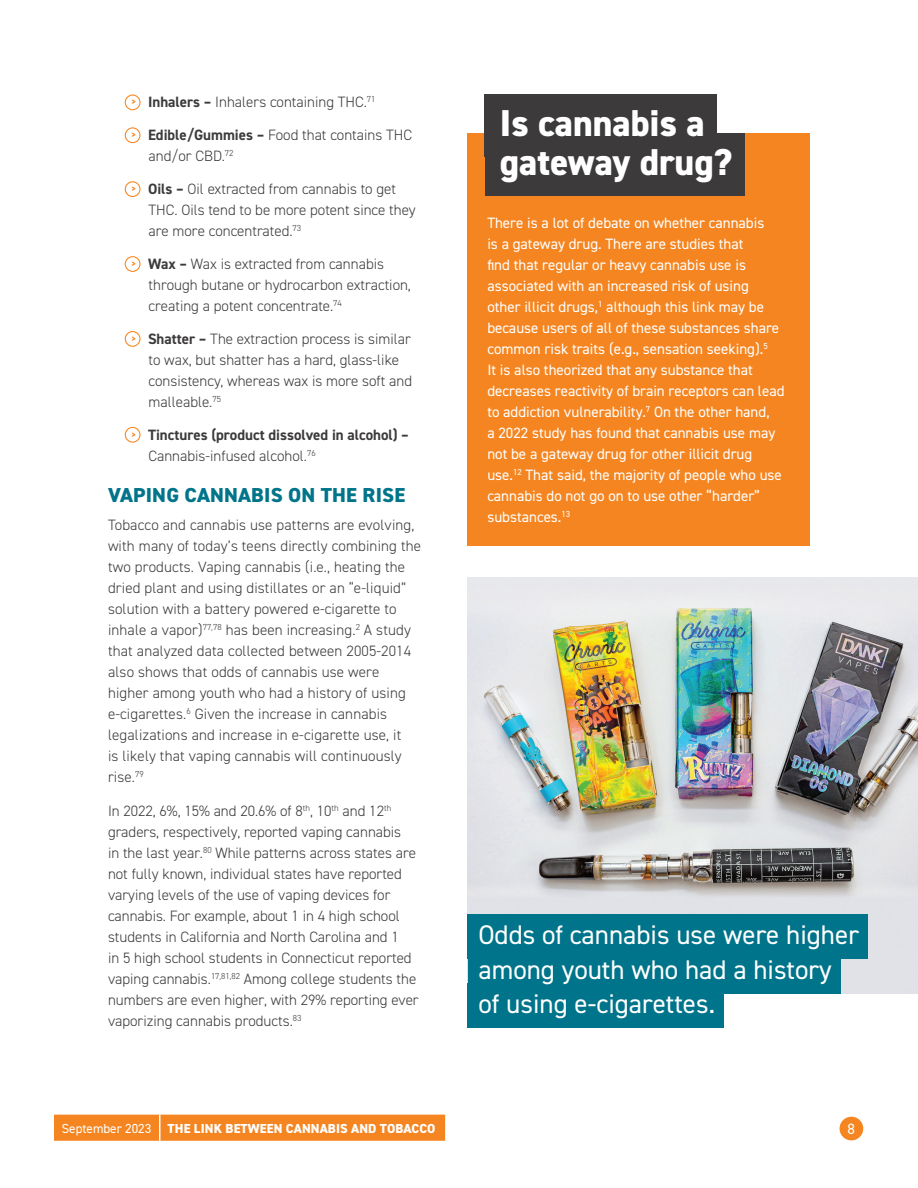
<style>
.page{position:relative;width:918px;height:1188px;background:#fff}
.page>*{position:absolute;margin:0;border:0;box-sizing:border-box;transform-origin:0 0}
.Callout{font:800 37.5px "DIN2014";color:#fff}
.Callout-2{font:27px "DIN2014";color:#fff}
.t1{font:800 20.25px "DIN2014";letter-spacing:.01em;color:#00748a}
.Body{font:300 15px/21px "DIN2014";color:#3c3a3b}
.Sidebar_Body{font:15px/21px "DIN2014";color:#fff}
.Body-2{font:700 15px/21px "DIN2014";color:#3c3a3b}
.t2{font:800 13.05px "DIN2014";letter-spacing:.01em;color:#fff}
.t3{font:700 9.6px "DIN2014";color:#f58520}
.s1{font-weight:700}
.s2{font-weight:300}
.s3{font-weight:400}
</style>
<div class="page">
<div style="left:840px;top:1117px;width:23px;height:23px;background:#f58520;border-radius:50%"></div>
<div style="left:54px;top:1115px;width:391px;height:26px;background:#f58520"></div>
<div style="left:125px;top:95px;width:16px;height:15px;border:1px solid #f58520;border-radius:50%"></div>
<div style="left:125px;top:127px;width:16px;height:16px;border:1px solid #f58520;border-radius:50%"></div>
<div style="left:125px;top:181px;width:16px;height:16px;border:1px solid #f58520;border-radius:50%"></div>
<div style="left:125px;top:256px;width:16px;height:16px;border:1px solid #f58520;border-radius:50%"></div>
<div style="left:125px;top:331px;width:16px;height:16px;border:1px solid #f58520;border-radius:50%"></div>
<div style="left:125px;top:427px;width:16px;height:16px;border:1px solid #f58520;border-radius:50%"></div>
<div style="left:467px;top:133px;width:343px;height:413px;background:#f58520"></div>
<div style="left:485px;top:94px;width:232px;height:63px;background:#3c3a3b"></div>
<div style="left:485px;top:133px;width:260px;height:63px;background:#3c3a3b"></div>
<img style="left:467px;top:577px;width:451px;height:417px">
<div style="left:468px;top:914px;width:400px;height:45px;background:#00748a"></div>
<div style="left:468px;top:949px;width:373px;height:45px;background:#00748a"></div>
<div style="left:468px;top:983px;width:256px;height:45px;background:#00748a"></div>
<p class="t3" style="left:131px;top:95px;width:7px">&gt;</p>
<p class="Body" style="left:148px;top:92px;width:229px"><span class="s1">Inhalers –</span> Inhalers containing THC.<sup>71</sup></p>
<p class="t3" style="left:131px;top:128px;width:7px">&gt;</p>
<p class="Body" style="left:148px;top:125px;width:266px"><span class="s1">Edible/Gummies –</span> Food that contains THC and/or CBD.<sup>72</sup></p>
<p class="t3" style="left:131px;top:182px;width:7px">&gt;</p>
<p class="Body" style="left:148px;top:178px;width:269px"><span class="s1">Oils –</span> Oil extracted from cannabis to get<br>THC. Oils tend to be more potent since they are more concentrated.<sup>73</sup></p>
<p class="t3" style="left:131px;top:257px;width:7px">&gt;</p>
<p class="Body" style="left:148px;top:253px;width:264px"><span class="s1">Wax –</span> Wax is extracted from cannabis through butane or hydrocarbon extraction, creating a potent concentrate.<sup>74</sup></p>
<p class="t3" style="left:131px;top:332px;width:7px">&gt;</p>
<p class="Body" style="left:148px;top:328px;width:266px"><span class="s1">Shatter –</span> The extraction process is similar to wax, but shatter has a hard, glass-like consistency, whereas wax is more soft and malleable.<sup>75</sup></p>
<p class="t3" style="left:131px;top:428px;width:7px">&gt;</p>
<p class="Body-2" style="left:148px;top:424px;width:262px">Tinctures (product dissolved in alcohol) –<br><span class="s2">Cannabis-infused alcohol.</span><sup>76</sup></p>
<h2 class="t1" style="left:108px;top:481px;width:299px">VAPING CANNABIS ON THE RISE</h2>
<p class="Body" style="left:108px;top:514px;width:315px">Tobacco and cannabis use patterns are evolving, with many of today’s teens directly combining the two products. Vaping cannabis (i.e., heating the dried plant and using distillates or an “e-liquid” solution with a battery powered e-cigarette to inhale a vapor)<sup>77,78</sup> has been increasing.<sup>2</sup> A study that analyzed data collected between 2005-2014 also shows that odds of cannabis use were higher among youth who had a history of using e-cigarettes.<sup>6</sup> Given the increase in cannabis legalizations and increase in e-cigarette use, it<br>is likely that vaping cannabis will continuously rise.<sup>79</sup></p>
<p class="Body" style="left:108px;top:800px;width:312px">In 2022, 6%, 15% and 20.6% of 8<sup>th</sup>, 10<sup>th</sup> and 12<sup>th </sup>graders, respectively, reported vaping cannabis<br>in the last year.<sup>80</sup> While patterns across states are not fully known, individual states have reported varying levels of the use of vaping devices for cannabis. For example, about 1 in 4 high school students in California and North Carolina and 1<br>in 5 high school students in Connecticut reported vaping cannabis.<sup>17,81,82</sup> Among college students the numbers are even higher, with 29% reporting ever vaporizing cannabis products.<sup>83</sup></p>
<p class="Callout" style="left:500px;top:98px;width:206px">Is cannabis a</p>
<p class="Callout" style="left:500px;top:137px;width:233px">gateway drug?</p>
<p class="Sidebar_Body" style="left:487px;top:212px;width:299px">There is a lot of debate on whether cannabis<br>is a gateway drug. There are studies that<br>find that regular or heavy cannabis use is associated with an increased risk of using other illicit drugs,<sup>1</sup> although this link may be because users of all of these substances share common risk traits (e.g., sensation seeking).<sup>5<br></sup>It is also theorized that any substance that decreases reactivity of brain receptors can lead to addiction vulnerability.<sup>7</sup> On the other hand,<br>a 2022 study has found that cannabis use may not be a gateway drug for other illicit drug use.<sup>12</sup> That said, the majority of people who use cannabis do not go on to use other “harder” substances.<sup>13</sup></p>
<p class="Callout-2" style="left:478px;top:918px;width:382px">Odds of cannabis use were higher</p>
<p class="Callout-2" style="left:478px;top:953px;width:355px">among youth who had a history</p>
<p class="Callout-2" style="left:478px;top:987px;width:238px">of using e-cigarettes.</p>
<p class="t2" style="left:62px;top:1120px;width:375px"><span class="s3">September 2023</span> THE LINK BETWEEN CANNABIS AND TOBACCO</p>
<p class="Sidebar_Body" style="left:848px;top:1118px;width:9px">8</p>
</div>
